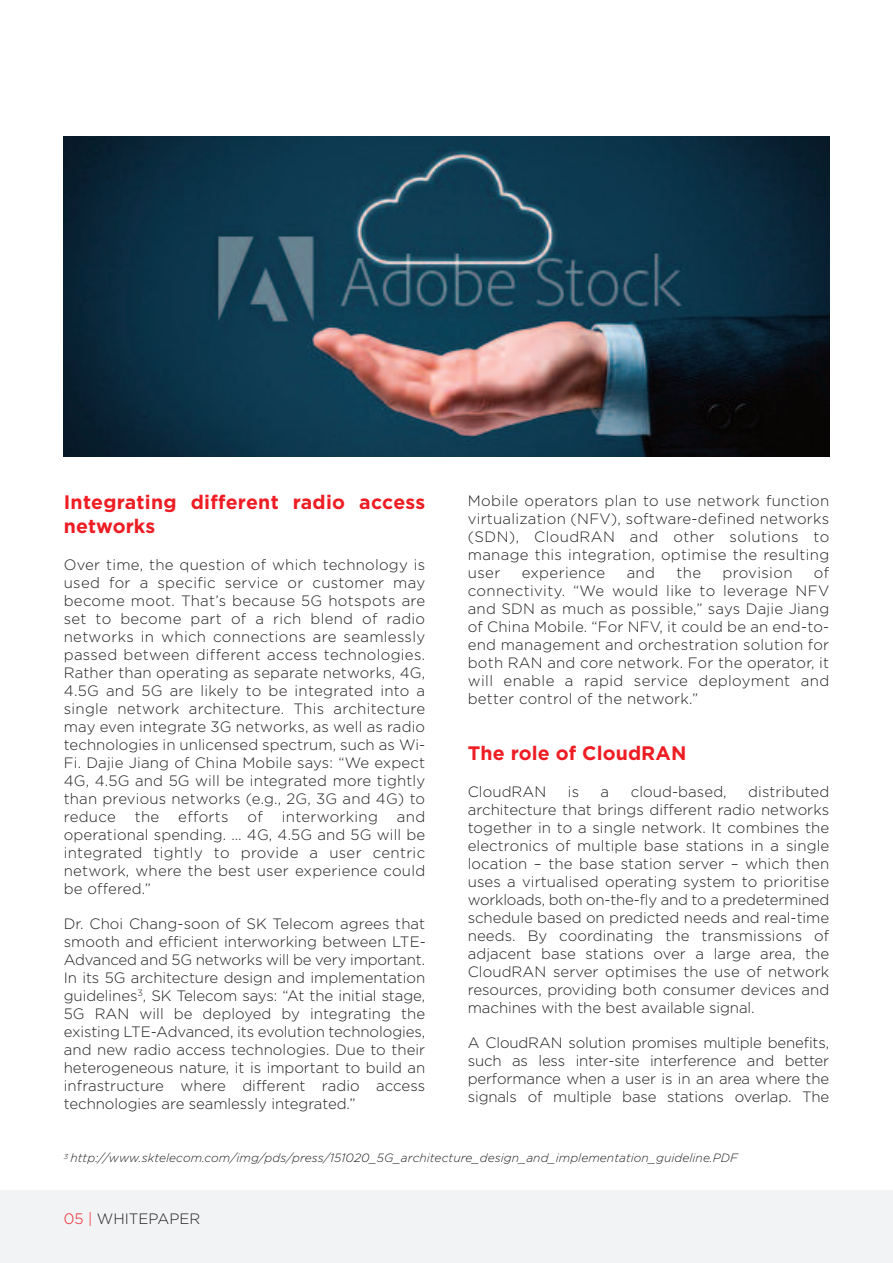
<style>
.page{position:relative;width:893px;height:1263px;background:#fff}
.page>*{position:absolute;margin:0;border:0;box-sizing:border-box;transform-origin:0 0}
.t1{font:700 19.5px/23.4px "Gotham";letter-spacing:.005em;color:#ee1d23}
.t2{font:300 15px/18px "Gotham";letter-spacing:.005em;color:#231f20;text-align:justify}
.t3{font:300 15px "Gotham";letter-spacing:.025em;color:#231f20}
.t4{font:italic 300 12px "Gotham";letter-spacing:.005em;color:#231f20}
.s1{color:#ee1d23}
</style>
<div class="page">
<div style="left:0;top:1190px;width:893px;height:73px;background:#f2f3f4"></div>
<img style="left:64px;top:136px;width:765px;height:320px">
<h1 class="t1" style="left:64px;top:491px;width:363px">Integrating different radio access networks</h1>
<p class="t2" style="left:64px;top:556px;width:363px">Over time, the question of which technology is used for a specific service or customer may become moot. That’s because 5G hotspots are set to become part of a rich blend of radio networks in which connections are seamlessly passed between different access technologies.<br>Rather than operating as separate networks, 4G, 4.5G and 5G are likely to be integrated into a single network architecture. This architecture may even integrate 3G networks, as well as radio technologies in unlicensed spectrum, such as Wi-Fi. Dajie Jiang of China Mobile says: “We expect 4G, 4.5G and 5G will be integrated more tightly than previous networks (e.g., 2G, 3G and 4G) to reduce</p>
<p class="t2" style="left:135px;top:808px;width:26px">the</p>
<p class="t2" style="left:178px;top:808px;width:52px">efforts</p>
<p class="t2" style="left:248px;top:808px;width:17px">of</p>
<p class="t2" style="left:282px;top:808px;width:98px">interworking</p>
<p class="t2" style="left:64px;top:808px;width:363px;text-indent:333px">and operational spending. … 4G, 4.5G and 5G will be integrated tightly to provide a user centric network, where the best user experience could be offered.”</p>
<p class="t2" style="left:64px;top:915px;width:364px">Dr. Choi Chang-soon of SK Telecom agrees that smooth and efficient interworking between LTE-Advanced and 5G networks will be very important.<br>In its 5G architecture design and implementation guidelines<sup>3</sup>, SK Telecom says: “At the initial stage, 5G RAN will be deployed by integrating the existing LTE-Advanced, its evolution technologies, and new radio access technologies. Due to their heterogeneous nature, it is important to build an infrastructure where different radio access technologies are seamlessly integrated.”</p>
<p class="t2" style="left:468px;top:492px;width:363px">Mobile operators plan to use network function virtualization (NFV), software-defined networks (SDN), CloudRAN and other solutions to manage this integration, optimise the resulting user</p>
<p class="t2" style="left:468px;top:564px;width:363px;text-indent:346px">of connectivity. “We would like to leverage NFV and SDN as much as possible,” says Dajie Jiang of China Mobile. “For NFV, it could be an end-to&shy;end management and orchestration solution for both RAN and core network. For the operator, it will enable a rapid service deployment and better control of the network.”</p>
<p class="t3" style="left:522px;top:564px;width:85px">experience</p>
<p class="t2" style="left:627px;top:564px;width:30px">and</p>
<p class="t2" style="left:676px;top:564px;width:26px">the</p>
<p class="t3" style="left:722px;top:564px;width:72px">provision</p>
<h1 class="t1" style="left:468px;top:741px;width:220px">The role of CloudRAN</h1>
<p class="t2" style="left:468px;top:782px;width:80px">CloudRAN</p>
<p class="t2" style="left:568px;top:782px;width:13px">is</p>
<p class="t2" style="left:601px;top:782px;width:10px">a</p>
<p class="t2" style="left:631px;top:782px;width:98px">cloud-based,</p>
<p class="t2" style="left:468px;top:782px;width:363px;text-indent:280px">distributed architecture that brings different radio networks together in to a single network. It combines the electronics of multiple base stations in a single location – the base station server – which then uses a virtualised operating system to prioritise workloads, both on-the-fly and to a predetermined schedule based on predicted needs and real-time needs. By coordinating the transmissions of adjacent base stations over a large area, the CloudRAN server optimises the use of network resources, providing both consumer devices and machines with the best available signal.</p>
<p class="t2" style="left:468px;top:1033px;width:363px">A CloudRAN solution promises multiple benefits, such as less inter-site interference and better performance when a user is in an area where the signals of multiple base stations overlap. The</p>
<p class="t4" style="left:64px;top:1151px;width:676px"><sup>3</sup> http://www.sktelecom.com/img/pds/press/151020_5G_architecture_design_and_implementation_guideline.PDF</p>
<p class="t2" style="left:64px;top:1210px;width:138px"><span class="s1">05 |</span> WHITEPAPER</p>
</div>
